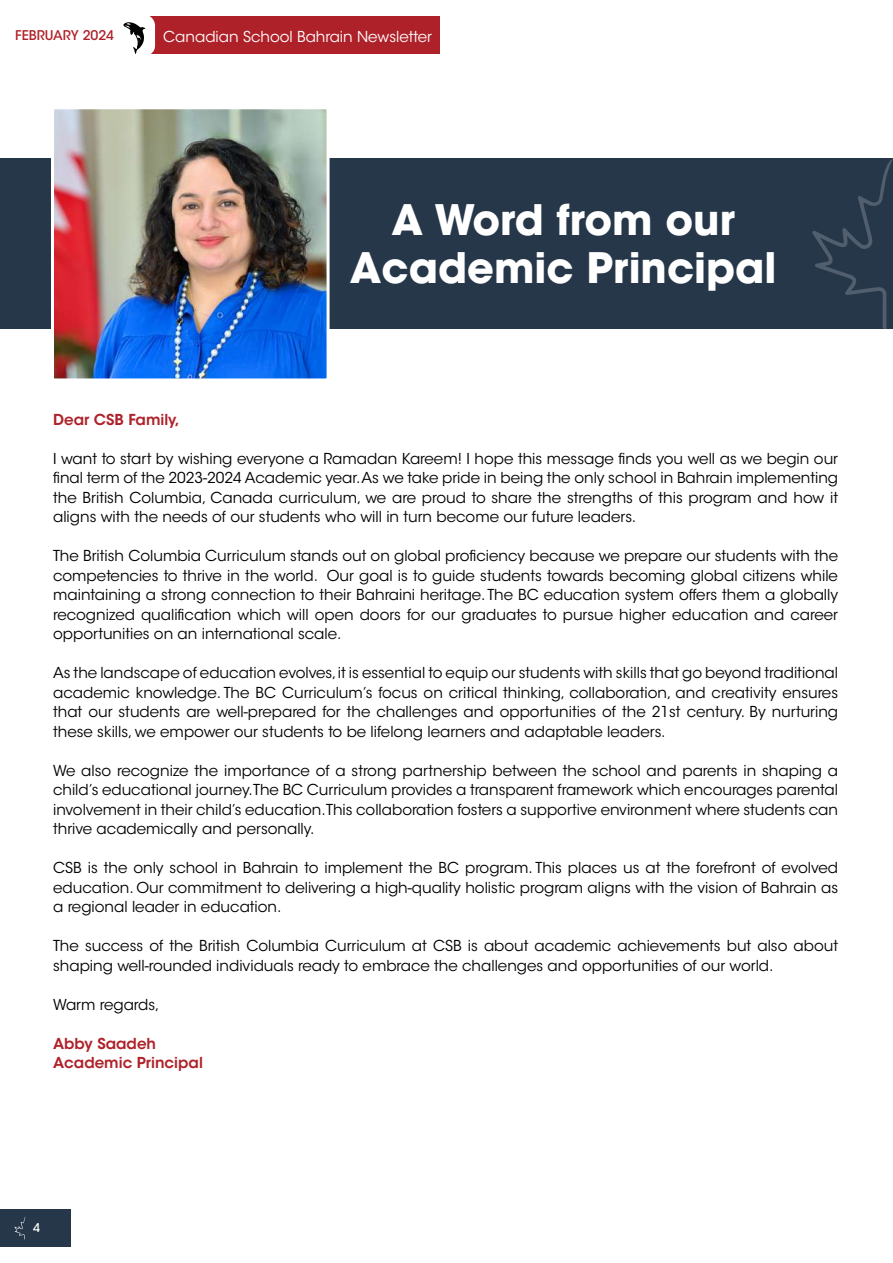
<style>
.page{position:relative;width:893px;height:1263px;background:#fff}
.page>*{position:absolute;margin:0;border:0;box-sizing:border-box;transform-origin:0 0}
.t1{font:700 41.7px/48px "ITC Avant Garde Std";color:#fff;text-align:center}
.t2{font:15px/19.5px "ITC Avant Garde Std";color:#000;text-align:justify}
.t3{font:600 15px/19.5px "ITC Avant Garde Std";color:#af2129}
.t4{font:15px "ITC Avant Garde Std";color:#fff}
.t5{font:500 13.35px "ITC Avant Garde Std";color:#af2129}
.t6{font:500 12px "ITC Avant Garde Std";color:#fff}
</style>
<div class="page">
<div style="left:0;top:1209px;width:71px;height:38px;background:#26374a"></div>
<div style="left:16px;top:17px;width:424px;height:37px;background:#af2129"></div>
<svg style="left:14px;top:1217px;width:11px;height:22px"></svg>
<div style="left:16px;top:16px;width:139px;height:38px;background:#fff"></div>
<div style="left:0;top:159px;width:893px;height:170px;background:#26374a"></div>
<svg style="left:812px;top:159px;width:81px;height:170px"></svg>
<img style="left:55px;top:110px;width:271px;height:267px">
<div style="left:51px;top:106px;width:279px;height:275px;border:3px solid #fff"></div>
<p class="t5" style="left:15px;top:27px;width:101px">FEBRUARY 2024</p>
<p class="t4" style="left:163px;top:27px;width:270px">Canadian School Bahrain Newsletter</p>
<h1 class="t1" style="left:350px;top:196px;width:428px">A Word from our<br>Academic Principal</h1>
<p class="t3" style="left:53px;top:409px;width:128px">Dear CSB Family,</p>
<p class="t2" style="left:53px;top:449px;width:786px">I want to start by wishing everyone a Ramadan Kareem! I hope this message finds you well as we begin our final term of the 2023-2024 Academic year. As we take pride in being the only school in Bahrain implementing the British Columbia, Canada curriculum, we are proud to share the strengths of this program and how it aligns with the needs of our students who will in turn become our future leaders.</p>
<p class="t2" style="left:53px;top:546px;width:786px">The British Columbia Curriculum stands out on global proficiency because we prepare our students with the competencies to thrive in the world. Our goal is to guide students towards becoming global citizens while maintaining a strong connection to their Bahraini heritage. The BC education system offers them a globally recognized qualification which will open doors for our graduates to pursue higher education and career opportunities on an international scale.</p>
<p class="t2" style="left:53px;top:663px;width:786px">As the landscape of education evolves, it is essential to equip our students with skills that go beyond traditional academic knowledge. The BC Curriculum’s focus on critical thinking, collaboration, and creativity ensures that our students are well-prepared for the challenges and opportunities of the 21st century. By nurturing these skills, we empower our students to be lifelong learners and adaptable leaders.</p>
<p class="t2" style="left:53px;top:761px;width:786px">We also recognize the importance of a strong partnership between the school and parents in shaping a child’s educational journey.The BC Curriculum provides a transparent framework which encourages parental involvement in their child’s education.This collaboration fosters a supportive environment where students can thrive academically and personally.</p>
<p class="t2" style="left:53px;top:858px;width:787px">CSB is the only school in Bahrain to implement the BC program. This places us at the forefront of evolved education. Our commitment to delivering a high-quality holistic program aligns with the vision of Bahrain as a regional leader in education.</p>
<p class="t2" style="left:53px;top:936px;width:786px">The success of the British Columbia Curriculum at CSB is about academic achievements but also about shaping well-rounded individuals ready to embrace the challenges and opportunities of our world.</p>
<p class="t2" style="left:53px;top:995px;width:108px">Warm regards,</p>
<p class="t3" style="left:53px;top:1033px;width:151px">Abby Saadeh<br>Academic Principal</p>
<p class="t6" style="left:33px;top:1220px;width:9px">4</p>
</div>
